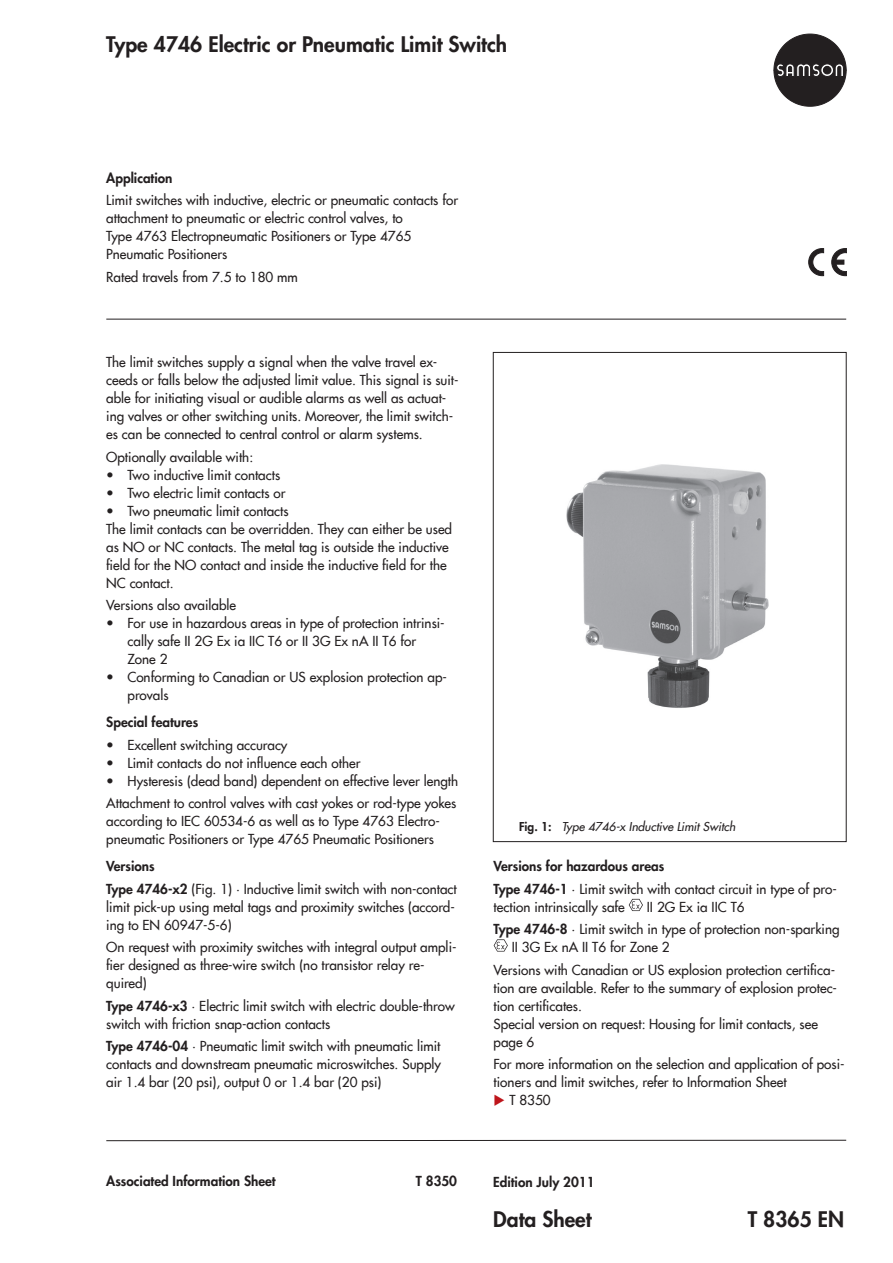
<style>
.page{position:relative;width:893px;height:1263px;background:#fff}
.page>*{position:absolute;margin:0;border:0;box-sizing:border-box;transform-origin:0 0}
.t1{font:800 21px "Futura Com";color:#231f20}
.t2{font:500 13.5px/18px "Futura Com";color:#231f20}
.t3{font:800 13.5px "Futura Com";color:#231f20}
.t4{font:italic 500 12px "Futura Com";color:#231f20}
.s1{font-family:"Futura";font-weight:400}
.s2{font-weight:800}
.s3{font-weight:800;font-style:normal}
.s4{color:#be151b}
</style>
<div class="page">
<svg style="left:774px;top:34px;width:72px;height:72px"></svg>
<hr style="left:106px;top:319px;width:740px;height:1px;background:#231f20">
<svg style="left:106px;top:1139px;width:741px;height:2px"></svg>
<svg style="left:809px;top:249px;width:15px;height:27px"></svg>
<svg style="left:832px;top:249px;width:15px;height:27px"></svg>
<hr style="left:834px;top:260px;width:10px;height:4px;background:#231f20">
<img style="left:566px;top:464px;width:203px;height:244px">
<svg style="left:629px;top:899px;width:14px;height:12px"></svg>
<svg style="left:494px;top:939px;width:14px;height:12px"></svg>
<h1 class="t1" style="left:106px;top:28px;width:402px">Type 4746 Electric or Pneumatic Limit Switch</h1>
<p class="t3" style="left:106px;top:167px;width:68px">Application</p>
<p class="t2" style="left:106px;top:190px;width:353px">Limit switches with inductive, electric or pneumatic contacts for attachment to pneumatic or electric control valves, to<br>Type 4763 Electropneumatic Positioners or Type 4765<br>Pneumatic Positioners</p>
<p class="t2" style="left:106px;top:267px;width:193px">Rated travels from 7.5 to 180 mm</p>
<p class="t2" style="left:106px;top:352px;width:354px">The limit switches supply a signal when the valve travel ex&shy;ceeds or falls below the adjusted limit value. This signal is suit&shy;able for initiating visual or audible alarms as well as actuat&shy;ing valves or other switching units. Moreover, the limit switch&shy;es can be connected to central control or alarm systems.</p>
<p class="t2" style="left:106px;top:447px;width:148px">Optionally available with:</p>
<p class="t2" style="left:106px;top:465px;width:175px"><span class="s1">•</span> Two inductive limit contacts</p>
<p class="t2" style="left:106px;top:483px;width:181px"><span class="s1">•</span> Two electric limit contacts or</p>
<p class="t2" style="left:106px;top:501px;width:347px"><span class="s1">•</span> Two pneumatic limit contacts<br>The limit contacts can be overridden. They can either be used as NO or NC contacts. The metal tag is outside the inductive field for the NO contact and inside the inductive field for the NC contact.</p>
<p class="t2" style="left:106px;top:595px;width:131px">Versions also available</p>
<p class="t2" style="left:128px;top:613px;width:319px;text-indent:-21px"><span class="s1">•</span> For use in hazardous areas in type of protection intrinsi&shy;cally safe II 2G Ex ia IIC T6 or II 3G Ex nA II T6 for<br>Zone 2</p>
<p class="t2" style="left:128px;top:667px;width:321px;text-indent:-21px"><span class="s1">•</span> Conforming to Canadian or US explosion protection ap&shy;provals</p>
<p class="t3" style="left:106px;top:712px;width:93px">Special features</p>
<p class="t2" style="left:106px;top:735px;width:183px"><span class="s1">•</span> Excellent switching accuracy</p>
<p class="t2" style="left:106px;top:753px;width:256px"><span class="s1">•</span> Limit contacts do not influence each other</p>
<p class="t2" style="left:106px;top:769px;width:353px;line-height:22.5px"><span class="s1">•</span> Hysteresis (dead band) dependent on effective lever length<br>Attachment to control valves with cast yokes or rod-type yokes</p>
<p class="t2" style="left:106px;top:811px;width:335px">according to IEC 60534-6 as well as to Type 4763 Electro&shy;pneumatic Positioners or Type 4765 Pneumatic Positioners</p>
<p class="t2" style="left:106px;top:854px;width:352px;line-height:22.5px"><span class="s2">Versions<br>Type 4746-x2</span> (Fig. 1) · Inductive limit switch with non-contact</p>
<p class="t2" style="left:106px;top:897px;width:350px">limit pick-up using metal tags and proximity switches (accord&shy;ing to EN 60947-5-6)</p>
<p class="t2" style="left:106px;top:937px;width:352px">On request with proximity switches with integral output ampli&shy;fier designed as three-wire switch (no transistor relay re&shy;quired)</p>
<p class="t2" style="left:106px;top:996px;width:350px"><span class="s2">Type 4746-x3</span> · Electric limit switch with electric double-throw switch with friction snap-action contacts</p>
<p class="t2" style="left:106px;top:1036px;width:336px;text-align:justify"><span class="s2">Type 4746-04</span> · Pneumatic limit switch with pneumatic limit contacts and downstream pneumatic microswitches. Supply air 1.4 bar (20 psi), output 0 or 1.4 bar (20 psi)</p>
<p class="t4" style="left:519px;top:817px;width:218px"><span class="s3">Fig. 1:</span> Type 4746-x Inductive Limit Switch</p>
<p class="t2" style="left:494px;top:854px;width:345px;line-height:22.5px"><span class="s2">Versions for hazardous areas<br>Type 4746-1</span> · Limit switch with contact circuit in type of pro-</p>
<p class="t2" style="left:494px;top:897px;width:133px">tection intrinsically safe</p>
<p class="t2" style="left:494px;top:895px;width:347px;line-height:22.5px;text-indent:153px">II 2G Ex ia IIC T6<br><span class="s2">Type 4746-8</span> · Limit switch in type of protection non-sparking</p>
<p class="t2" style="left:494px;top:935px;width:343px;line-height:22.5px;text-indent:18px">II 3G Ex nA II T6 for Zone 2<br>Versions with Canadian or US explosion protection certifica-</p>
<p class="t2" style="left:494px;top:978px;width:345px">tion are available. Refer to the summary of explosion protec&shy;tion certificates.<br>Special version on request: Housing for limit contacts, see page 6</p>
<p class="t2" style="left:494px;top:1054px;width:353px">For more information on the selection and application of posi&shy;tioners and limit switches, refer to Information Sheet</p>
<p class="t2" style="left:494px;top:1090px;width:59px"><span class="s4">◆</span> T 8350</p>
<p class="t3" style="left:106px;top:1171px;width:171px">Associated Information Sheet</p>
<p class="t3" style="left:416px;top:1171px;width:43px">T 8350</p>
<p class="t3" style="left:493px;top:1172px;width:103px">Edition July 2011</p>
<h1 class="t1" style="left:493px;top:1204px;width:100px">Data Sheet</h1>
<h1 class="t1" style="left:748px;top:1204px;width:98px">T 8365 EN</h1>
</div>
